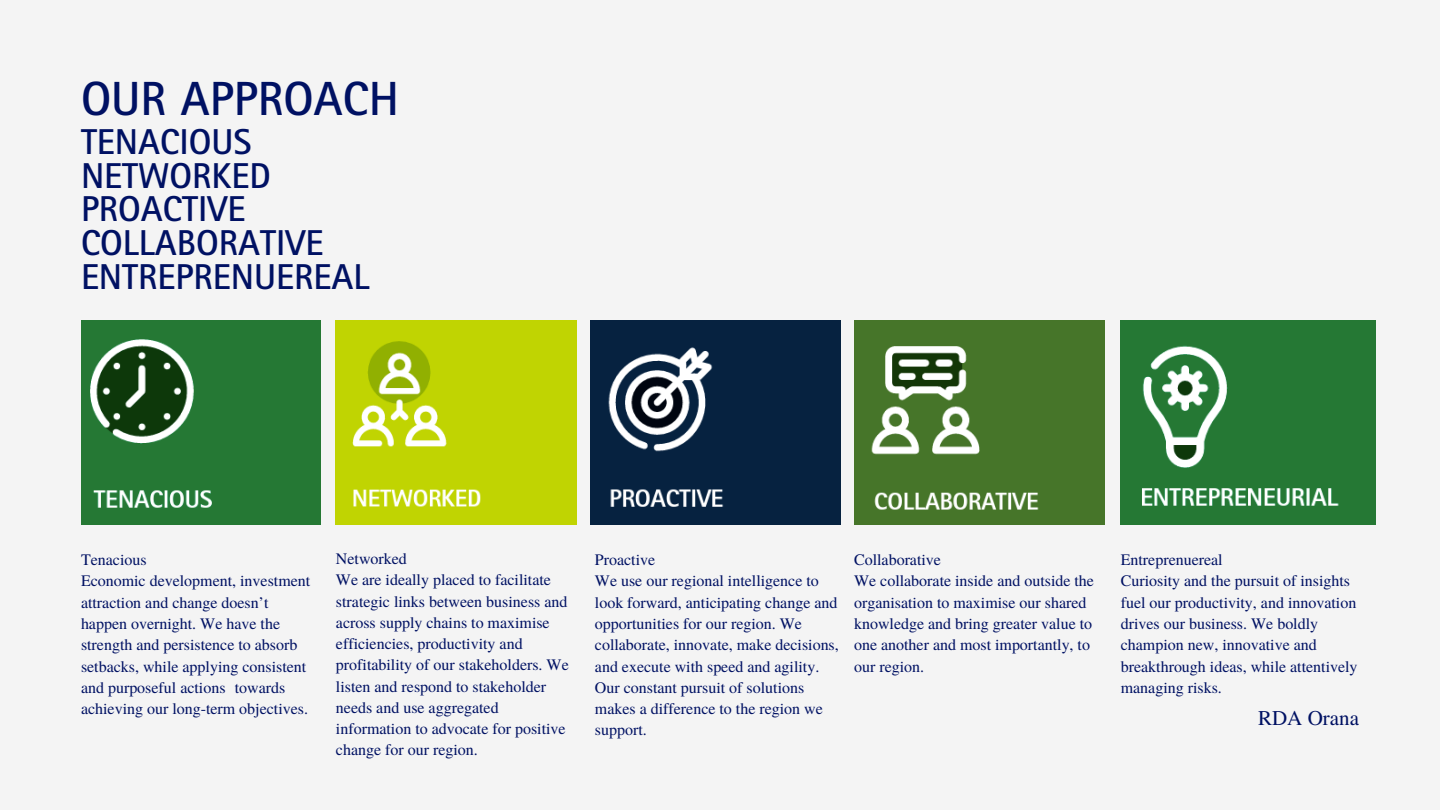
<style>
.page{position:relative;width:1440px;height:810px;background:#f4f4f4}
.page>*{position:absolute;margin:0;border:0;box-sizing:border-box;transform-origin:0 0}
.t1{font:700 48px "Rotis Sans Serif Std";color:#001163}
.t2{font:700 36px/33.9px "Rotis Sans Serif Std";color:#001163}
.t3{font:21px "Te X Gyre Termes";color:#001163}
.t4{font:16px/21.3px "Te X Gyre Termes";color:#001163}
</style>
<div class="page">
<img style="left:81px;top:321px;width:240px;height:204px">
<img style="left:336px;top:321px;width:241px;height:204px">
<img style="left:591px;top:321px;width:249px;height:204px">
<img style="left:1121px;top:321px;width:255px;height:204px">
<img style="left:854px;top:321px;width:251px;height:204px">
<h1 class="t1" style="left:81px;top:82px;width:319px">OUR APPROACH</h1>
<h2 class="t2" style="left:81px;top:130px;width:290px">TENACIOUS<br>NETWORKED<br>PROACTIVE<br>COLLABORATIVE<br>ENTREPRENUEREAL</h2>
<p class="t4" style="left:81px;top:548px;width:231px">Tenacious<br>Economic development, investment attraction and change doesn’t happen overnight. We have the strength and persistence to absorb setbacks, while applying consistent and purposeful actions towards achieving our long-term objectives.</p>
<p class="t4" style="left:336px;top:547px;width:234px">Networked<br>We are ideally placed to facilitate strategic links between business and across supply chains to maximise efficiencies, productivity and profitability of our stakeholders. We listen and respond to stakeholder needs and use aggregated information to advocate for positive change for our region.</p>
<p class="t4" style="left:595px;top:548px;width:245px">Proactive<br>We use our regional intelligence to look forward, anticipating change and opportunities for our region. We collaborate, innovate, make decisions, and execute with speed and agility.<br>Our constant pursuit of solutions makes a difference to the region we support.</p>
<p class="t4" style="left:854px;top:548px;width:241px">Collaborative<br>We collaborate inside and outside the organisation to maximise our shared knowledge and bring greater value to one another and most importantly, to our region.</p>
<p class="t4" style="left:1121px;top:548px;width:238px">Entreprenuereal<br>Curiosity and the pursuit of insights fuel our productivity, and innovation drives our business. We boldly champion new, innovative and breakthrough ideas, while attentively managing risks.</p>
<h3 class="t3" style="left:1258px;top:702px;width:102px">RDA Orana</h3>
</div>
